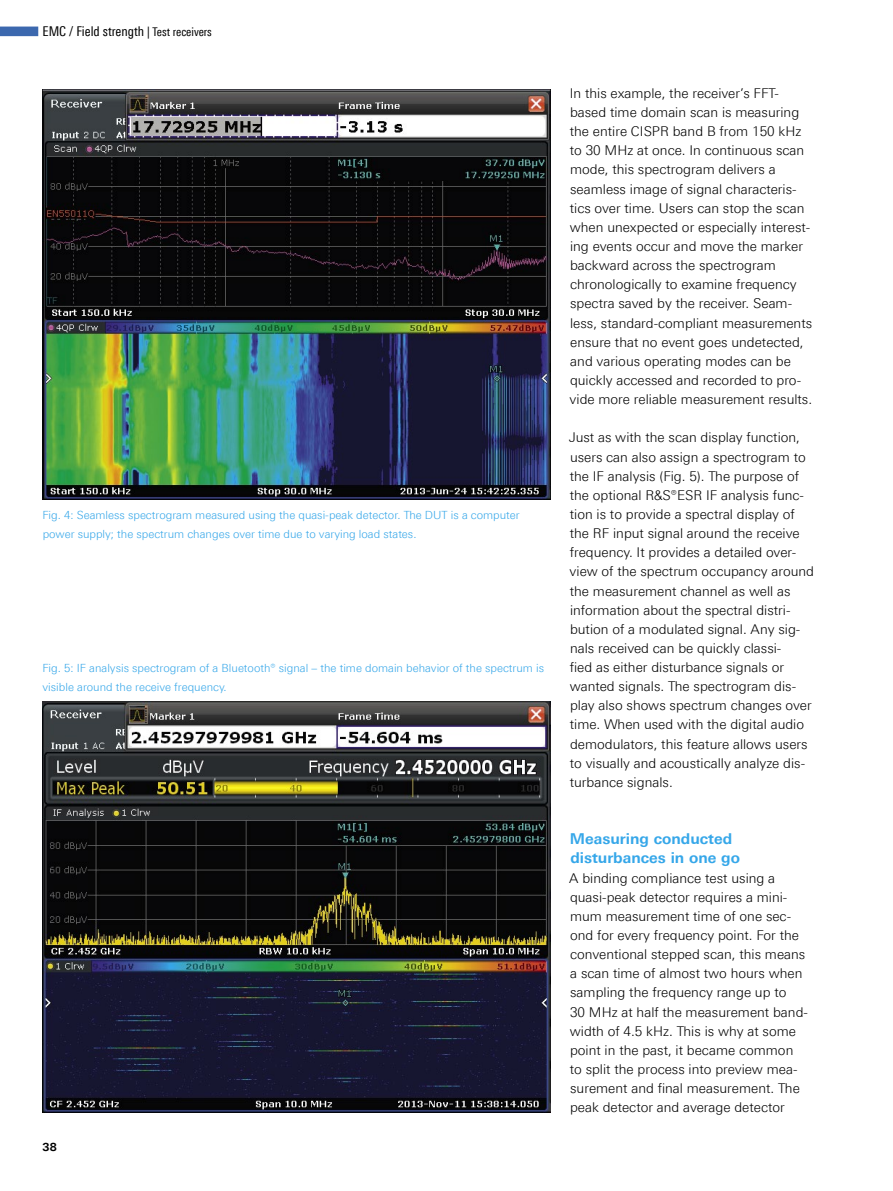
<style>
.page{position:relative;width:893px;height:1191px;background:#fff}
.page>*{position:absolute;margin:0;border:0;box-sizing:border-box;transform-origin:0 0}
._03_Überschrift_1{font:700 15px/19.2px "Linotype Univers 630";color:#36a7e9}
.Fließtext{font:300 13.5px/19.2px "Linotype Univers 330";color:#000}
.Fließtext_oAo{font:300 13.5px/19.2px "Linotype Univers 330";color:#000}
._03_EMV_libü{font:13.5px "Linotype Univers 420 Cn";color:#000}
.Bildlegende{font:300 11.25px/19.2px "Linotype Univers 330";color:#36a7e9}
.t1{font:700 11.25px "Linotype Univers 630";color:#000}
.s1{font-size:12px}
</style>
<div class="page">
<img style="left:43px;top:89px;width:508px;height:411px">
<img style="left:43px;top:702px;width:508px;height:410px">
<div style="left:0;top:27px;width:38px;height:9px;background:#3c68ae"></div>
<p class="_03_EMV_libü" style="left:43px;top:23px;width:171px">EMC / Field strength <span class="s1">| Test receivers</span></p>
<p class="Bildlegende" style="left:43px;top:505px;width:479px">Fig. 4: Seamless spectrogram measured using the quasi-peak detector. The DUT is a computer power supply; the spectrum changes over time due to varying load states.</p>
<p class="Bildlegende" style="left:43px;top:658px;width:503px">Fig. 5: IF analysis spectrogram of a Bluetooth® signal – the time domain behavior of the spectrum is visible around the receive frequency.</p>
<p class="t1" style="left:42px;top:1139px;width:16px">38</p>
<p class="Fließtext" style="left:570px;top:83px;width:244px">In this example, the receiver’s FFT&shy;based time domain scan is measuring the entire CISPR band B from 150 kHz to 30 MHz at once. In continuous scan mode, this spectrogram delivers a seamless image of signal characteris&shy;tics over time. Users can stop the scan when unexpected or especially interest&shy;ing events occur and move the marker backward across the spectrogram chronologically to examine frequency spectra saved by the receiver. Seam&shy;less, standard-compliant measurements ensure that no event goes undetected, and various operating modes can be quickly accessed and recorded to pro&shy;vide more reliable measurement results.</p>
<p class="Fließtext" style="left:569px;top:428px;width:246px">Just as with the scan display function, users can also assign a spectrogram to the IF analysis (Fig. 5). The purpose of the optional R&amp;S®ESR IF analysis func&shy;tion is to provide a spectral display of the RF input signal around the receive frequency. It provides a detailed over&shy;view of the spectrum occupancy around the measurement channel as well as information about the spectral distri&shy;bution of a modulated signal. Any sig&shy;nals received can be quickly classi-<br>fied as either disturbance signals or wanted signals. The spectrogram dis&shy;play also shows spectrum changes over time. When used with the digital audio demodulators, this feature allows users to visually and acoustically analyze dis&shy;turbance signals.</p>
<p class="_03_Überschrift_1" style="left:570px;top:829px;width:171px">Measuring conducted disturbances in one go</p>
<p class="Fließtext_oAo" style="left:569px;top:868px;width:240px">A binding compliance test using a quasi-peak detector requires a mini&shy;mum measurement time of one sec&shy;ond for every frequency point. For the conventional stepped scan, this means a scan time of almost two hours when sampling the frequency range up to<br>30 MHz at half the measurement band&shy;width of 4.5 kHz. This is why at some point in the past, it became common to split the process into preview mea&shy;surement and final measurement. The peak detector and average detector</p>
</div>
